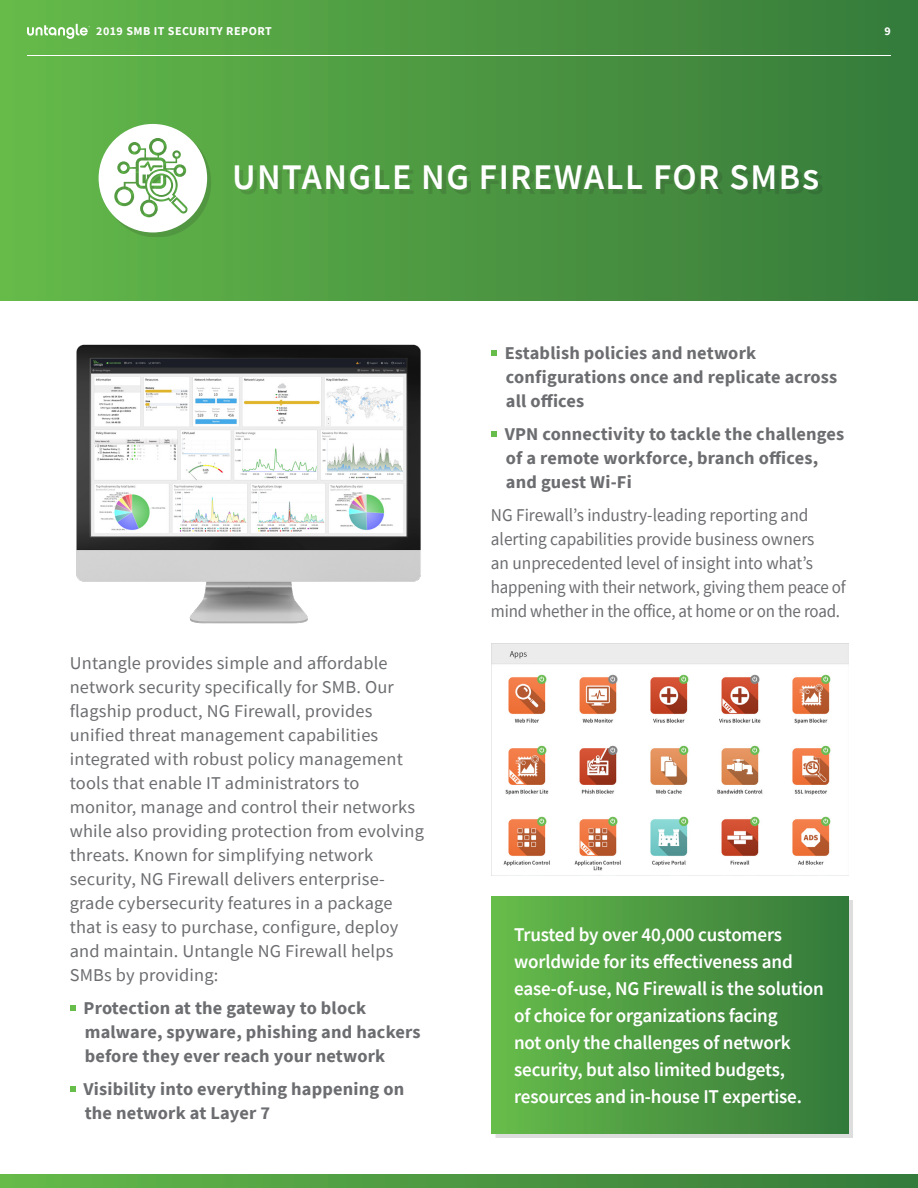
<style>
.page{position:relative;width:918px;height:1188px;background:#fff}
.page>*{position:absolute;margin:0;border:0;box-sizing:border-box;transform-origin:0 0}
.t1{font:600 36px "Source Sans Pro";letter-spacing:.04em;color:#fff}
.t2{font:600 19.5px/27px "Source Sans Pro";letter-spacing:-.01em;color:#fff}
.t3{font:18px/24px "Source Sans Pro";letter-spacing:.01em;color:#6c6d70}
.t4{font:700 18px/24px "Source Sans Pro";letter-spacing:.01em;color:#6c6d70}
.t5{font:18px/24px "Source Sans Pro";letter-spacing:.01em;color:#6c6d70;scale:.96 1}
.t6{font:700 12px "Source Sans Pro";letter-spacing:.04em;color:#fff}
</style>
<div class="page">
<div style="left:0;top:0;width:918px;height:300px;background:linear-gradient(to right,#65b94a,#35793b)"></div>
<svg style="left:0;top:1174px;width:918px;height:14px;background:#4d9942"></svg>
<hr style="left:27px;top:55px;width:864px;height:1px;background:#fff">
<svg style="left:27px;top:24px;width:63px;height:15px"></svg>
<div style="left:103px;top:128px;width:720px;height:109px;background:#231f20;opacity:.15"></div>
<svg style="left:99px;top:124px;width:108px;height:108px"></svg>
<svg style="left:70px;top:1005px;width:6px;height:6px"></svg>
<svg style="left:70px;top:1086px;width:6px;height:6px"></svg>
<svg style="left:491px;top:350px;width:6px;height:6px"></svg>
<svg style="left:491px;top:431px;width:6px;height:6px"></svg>
<img style="left:76px;top:344px;width:345px;height:280px">
<div style="left:496px;top:900px;width:357px;height:238px;background:#dedddd"></div>
<div style="left:491px;top:896px;width:358px;height:238px;background:linear-gradient(to right,#67bb4a,#34783a)"></div>
<img style="left:491px;top:643px;width:358px;height:232px">
<p class="t6" style="left:96px;top:23px;width:177px">2019 SMB IT SECURITY REPORT</p>
<p class="t6" style="left:885px;top:23px;width:8px">9</p>
<p class="t1" style="left:232px;top:154px;width:589px">UNTANGLE NG FIREWALL FOR SMBs</p>
<p class="t3" style="left:70px;top:651px;width:356px">Untangle provides simple and affordable network security specifically for SMB. Our flagship product, NG Firewall, provides unified threat management capabilities integrated with robust policy management tools that enable IT administrators to monitor, manage and control their networks while also providing protection from evolving threats. Known for simplifying network security, NG Firewall delivers enterprise&shy;grade cybersecurity features in a package that is easy to purchase, configure, deploy and maintain. Untangle NG Firewall helps SMBs by providing:</p>
<p class="t4" style="left:84px;top:996px;width:338px">Protection at the gateway to block malware, spyware, phishing and hackers before they ever reach your network</p>
<p class="t4" style="left:84px;top:1077px;width:322px">Visibility into everything happening on the network at Layer 7</p>
<p class="t4" style="left:505px;top:340px;width:334px">Establish policies and network configurations once and replicate across all offices</p>
<p class="t4" style="left:505px;top:421px;width:341px">VPN connectivity to tackle the challenges of a remote workforce, branch offices, and guest Wi-Fi</p>
<p class="t5" style="left:491px;top:503px;width:371px">NG Firewall’s industry-leading reporting and alerting capabilities provide business owners<br>an unprecedented level of insight into what’s happening with their network, giving them peace of mind whether in the office, at home or on the road.</p>
<p class="t2" style="left:514px;top:921px;width:311px">Trusted by over 40,000 customers worldwide for its effectiveness and ease-of-use, NG Firewall is the solution of choice for organizations facing<br>not only the challenges of network security, but also limited budgets, resources and in-house IT expertise.</p>
</div>
